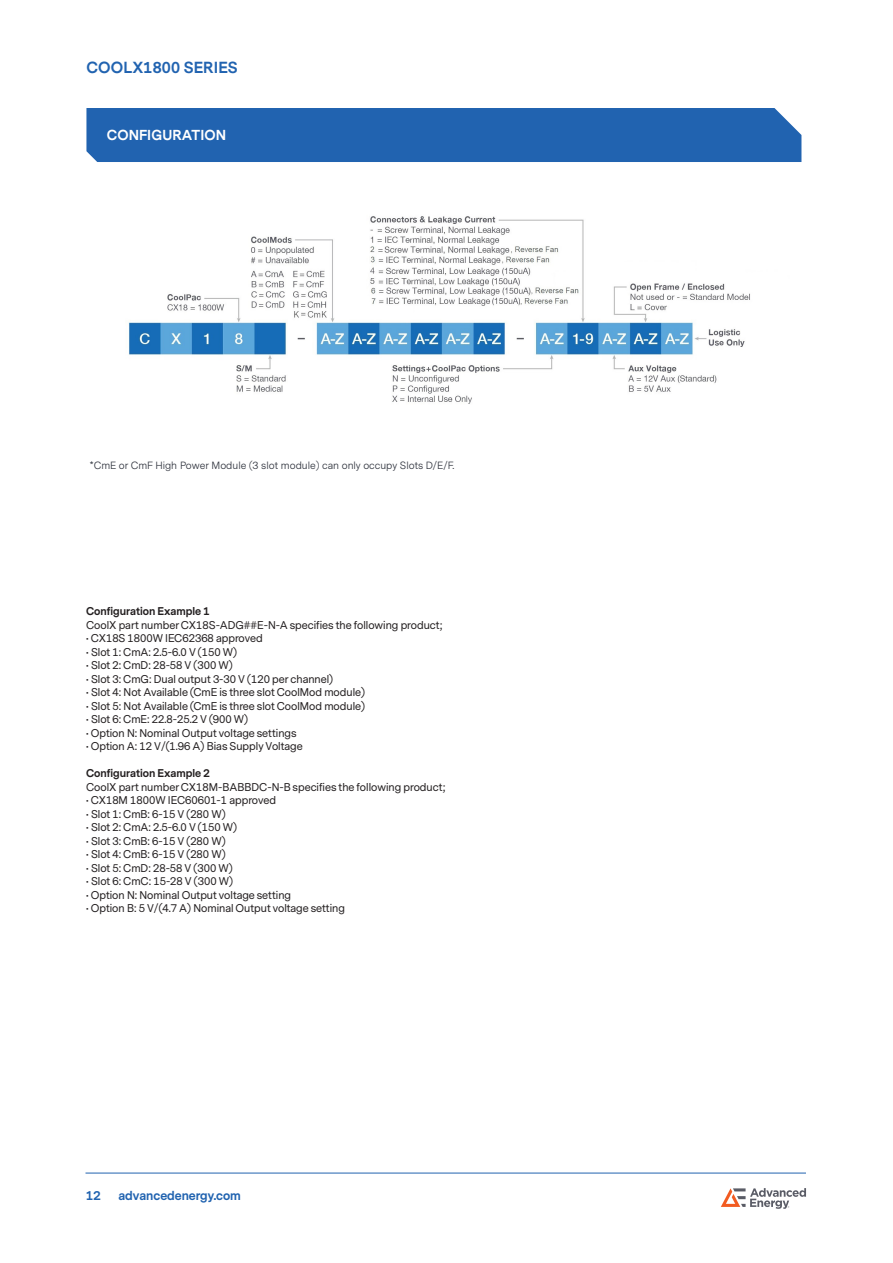
<style>
.page{position:relative;width:893px;height:1263px;background:#fff}
.page>*{position:absolute;margin:0;border:0;box-sizing:border-box;transform-origin:0 0}
.t1{font:700 15px "Messina Sans";letter-spacing:.01em;color:#2163b0}
.Heading_1{font:700 13.5px "Messina Sans";letter-spacing:.01em;color:#fff}
.t2{font:700 12px "Messina Sans";color:#2163b0}
.AE___Table_text__Dk{font:10.5px "Messina Sans";color:#231f20}
.AE___Page_Body{font:10.5px "Messina Sans";color:#323640}
.AE___Table_text__Dk-2{font:700 10.5px "Messina Sans";color:#231f20}
</style>
<div class="page">
<hr style="left:86px;top:1172px;width:720px;height:1px;background:#2163b0">
<svg style="left:721px;top:1188px;width:85px;height:21px"></svg>
<div style="left:86px;top:108px;width:715px;height:54px;background:#2163b0"></div>
<img style="left:129px;top:216px;width:621px;height:188px">
<h1 class="t1" style="left:86px;top:57px;width:153px">COOLX1800 SERIES</h1>
<p class="Heading_1" style="left:107px;top:125px;width:121px">CONFIGURATION</p>
<p class="AE___Page_Body" style="left:90px;top:459px;width:366px">*CmE or CmF High Power Module (3 slot module) can only occupy Slots D/E/F.</p>
<p class="AE___Table_text__Dk-2" style="left:86px;top:604px;width:125px">Configuration Example 1</p>
<p class="AE___Table_text__Dk" style="left:86px;top:618px;width:358px">CoolX part number CX18S-ADG##E-N-A specifies the following product;</p>
<p class="AE___Table_text__Dk" style="left:86px;top:632px;width:178px">• CX18S 1800W IEC62368 approved</p>
<p class="AE___Table_text__Dk" style="left:86px;top:645px;width:152px">• Slot 1: CmA: 2.5-6.0 V (150 W)</p>
<p class="AE___Table_text__Dk" style="left:86px;top:659px;width:148px">• Slot 2: CmD: 28-58 V (300 W)</p>
<p class="AE___Table_text__Dk" style="left:86px;top:672px;width:248px">• Slot 3: CmG: Dual output 3-30 V (120 per channel)</p>
<p class="AE___Table_text__Dk" style="left:86px;top:686px;width:280px">• Slot 4: Not Available (CmE is three slot CoolMod module)</p>
<p class="AE___Table_text__Dk" style="left:86px;top:699px;width:280px">• Slot 5: Not Available (CmE is three slot CoolMod module)</p>
<p class="AE___Table_text__Dk" style="left:86px;top:713px;width:163px">• Slot 6: CmE: 22.8-25.2 V (900 W)</p>
<p class="AE___Table_text__Dk" style="left:86px;top:726px;width:212px">• Option N: Nominal Output voltage settings</p>
<p class="AE___Table_text__Dk" style="left:86px;top:740px;width:218px">• Option A: 12 V/(1.96 A) Bias Supply Voltage</p>
<p class="AE___Table_text__Dk-2" style="left:86px;top:766px;width:125px">Configuration Example 2</p>
<p class="AE___Table_text__Dk" style="left:86px;top:780px;width:361px">CoolX part number CX18M-BABBDC-N-B specifies the following product;</p>
<p class="AE___Table_text__Dk" style="left:86px;top:794px;width:191px">• CX18M 1800W IEC60601-1 approved</p>
<p class="AE___Table_text__Dk" style="left:86px;top:807px;width:141px">• Slot 1: CmB: 6-15 V (280 W)</p>
<p class="AE___Table_text__Dk" style="left:86px;top:821px;width:152px">• Slot 2: CmA: 2.5-6.0 V (150 W)</p>
<p class="AE___Table_text__Dk" style="left:86px;top:834px;width:141px">• Slot 3: CmB: 6-15 V (280 W)</p>
<p class="AE___Table_text__Dk" style="left:86px;top:848px;width:141px">• Slot 4: CmB: 6-15 V (280 W)</p>
<p class="AE___Table_text__Dk" style="left:86px;top:861px;width:148px">• Slot 5: CmD: 28-58 V (300 W)</p>
<p class="AE___Table_text__Dk" style="left:86px;top:875px;width:148px">• Slot 6: CmC: 15-28 V (300 W)</p>
<p class="AE___Table_text__Dk" style="left:86px;top:888px;width:206px">• Option N: Nominal Output voltage setting</p>
<p class="AE___Table_text__Dk" style="left:86px;top:902px;width:260px">• Option B: 5 V/(4.7 A) Nominal Output voltage setting</p>
<p class="t2" style="left:86px;top:1187px;width:16px">12</p>
<p class="t2" style="left:118px;top:1187px;width:124px">advancedenergy.com</p>
</div>
